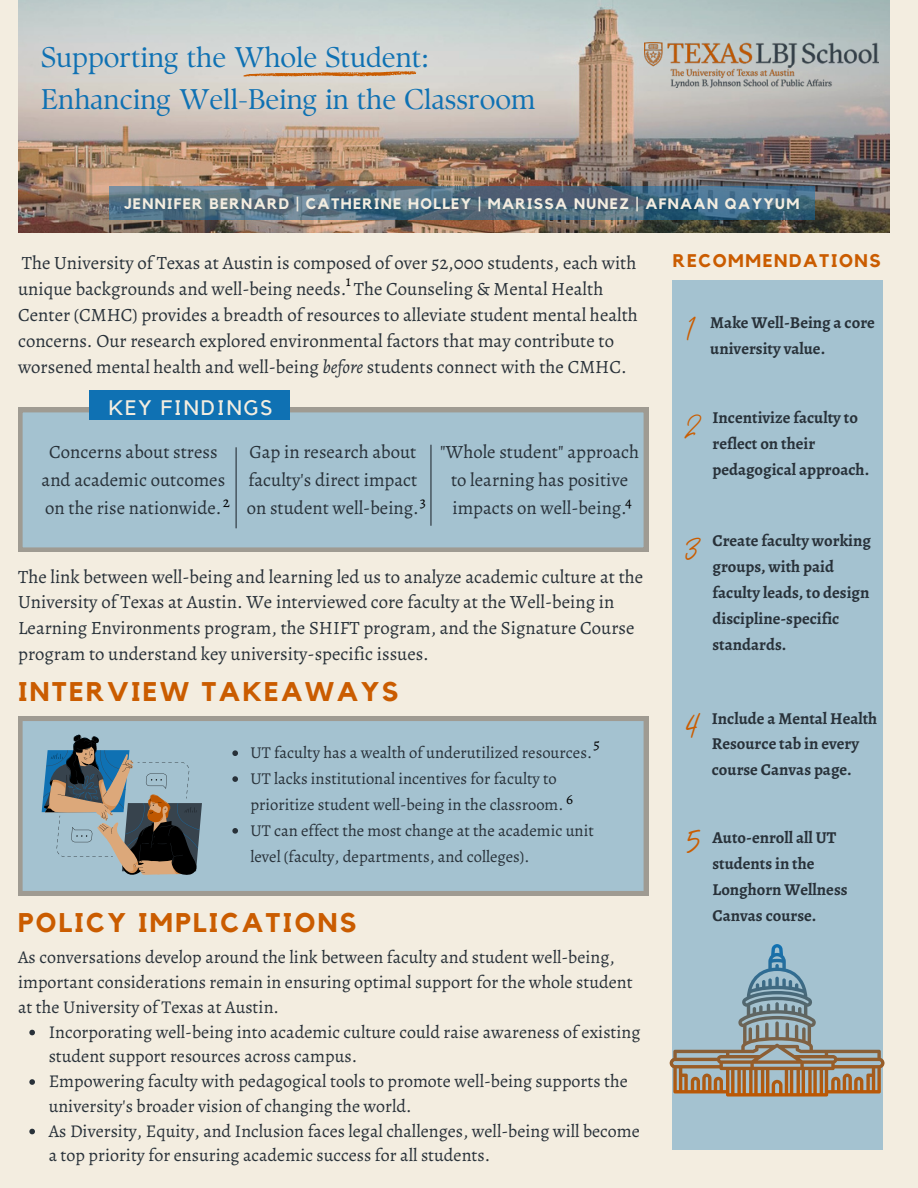
<style>
.page{position:relative;width:918px;height:1188px;background:#f3ede0}
.page>*{position:absolute;margin:0;border:0;box-sizing:border-box;transform-origin:0 0}
.t1{font:32.25px "Sulu script";color:#ca5c00}
.t2{font:28.5px/41.7px "TY Serif D";color:#0f71b3}
.t3{font:700 27px "Kollektif";letter-spacing:.085em;color:#ca5c00}
.t4{font:21px "Kollektif";letter-spacing:.085em;color:#f3ede0}
.t5{font:18.75px/25.8px "Alegreya";color:#283139}
.t6{font:700 18.3px "Kollektif";letter-spacing:.085em;color:#ca5c00}
.t7{font:18px/24.8px "Alegreya";color:#283139}
.t8{font:700 16.65px/25.8px "Alegreya";color:#283139}
.t9{font:16.5px/25.8px "Alegreya";color:#283139}
.t10{font:700 15.15px "Kollektif";letter-spacing:.085em;color:#f3ede0}
.t11{font:15px "Alegreya";color:#000}
.s1{font-style:italic}
</style>
<div class="page">
<img style="left:18px;top:0;width:872px;height:233px">
<img style="left:645px;top:42px;width:234px;height:45px">
<svg style="left:18px;top:717px;width:630px;height:178px;background:#a3bfcb"></svg>
<svg style="left:18px;top:408px;width:630px;height:144px;background:#a3bfcb"></svg>
<div style="left:90px;top:391px;width:200px;height:29px;background:#0f71b3"></div>
<hr style="left:236px;top:447px;width:1px;height:81px;background:#283139">
<hr style="left:430px;top:445px;width:2px;height:81px;background:#283139">
<div style="left:672px;top:280px;width:211px;height:869px;background:#a4c2d0"></div>
<svg style="left:109px;top:186px;width:706px;height:34px;background:#4d6b80"></svg>
<svg style="left:243px;top:61px;width:174px;height:27px;background:#d7cabb"></svg>
<svg style="left:41px;top:734px;width:161px;height:144px;background:#7e8c91"></svg>
<svg style="left:670px;top:944px;width:215px;height:153px"></svg>
<svg style="left:29px;top:1030px;width:6px;height:5px"></svg>
<svg style="left:29px;top:1079px;width:6px;height:6px"></svg>
<svg style="left:29px;top:1129px;width:6px;height:5px"></svg>
<svg style="left:232px;top:750px;width:6px;height:6px"></svg>
<svg style="left:232px;top:776px;width:6px;height:6px"></svg>
<svg style="left:232px;top:828px;width:6px;height:6px"></svg>
<h2 class="t2" style="left:41px;top:37px;width:496px">Supporting the Whole Student:<br>Enhancing Well-Being in the Classroom</h2>
<p class="t10" style="left:124px;top:197px;width:677px">JENNIFER BERNARD | CATHERINE HOLLEY | MARISSA NUNEZ | AFNAAN QAYYUM</p>
<p class="t5" style="left:18px;top:250px;width:621px">The University of Texas at Austin is composed of over 52,000 students, each with unique backgrounds and well-being needs. The Counseling &amp; Mental Health Center (CMHC) provides a breadth of resources to alleviate student mental health concerns. Our research explored environmental factors that may contribute to worsened mental health and well-being <span class="s1">before</span> students connect with the CMHC.</p>
<p class="t11" style="left:346px;top:271px;width:7px">1</p>
<p class="t4" style="left:109px;top:398px;width:166px">KEY FINDINGS</p>
<p class="t5" style="left:42px;top:438px;width:185px;line-height:28.2px;text-align:center">Concerns about stress and academic outcomes on the rise nationwide.</p>
<p class="t5" style="left:247px;top:438px;width:174px;line-height:28.2px">Gap in research about faculty's direct impact on student well-being.</p>
<p class="t5" style="left:440px;top:438px;width:200px;line-height:28.2px;text-align:center">"Whole student" approach to learning has positive impacts on well-being.</p>
<p class="t11" style="left:223px;top:491px;width:9px">2</p>
<p class="t11" style="left:420px;top:491px;width:8px">3</p>
<p class="t11" style="left:625px;top:491px;width:8px">4</p>
<p class="t5" style="left:18px;top:563px;width:627px">The link between well-being and learning led us to analyze academic culture at the University of Texas at Austin. We interviewed core faculty at the Well-being in Learning Environments program, the SHIFT program, and the Signature Course program to understand key university-specific issues.</p>
<h3 class="t3" style="left:18px;top:680px;width:382px">INTERVIEW TAKEAWAYS</h3>
<p class="t11" style="left:593px;top:734px;width:8px">5</p>
<p class="t9" style="left:250px;top:740px;width:345px">UT faculty has a wealth of underutilized resources.<br>UT lacks institutional incentives for faculty to prioritize student well-being in the classroom.<br>UT can effect the most change at the academic unit level (faculty, departments, and colleges).</p>
<p class="t11" style="left:566px;top:789px;width:8px">6</p>
<h3 class="t3" style="left:18px;top:910px;width:340px">POLICY IMPLICATIONS</h3>
<p class="t7" style="left:18px;top:945px;width:616px">As conversations develop around the link between faculty and student well-being, important considerations remain in ensuring optimal support for the whole student at the University of Texas at Austin.</p>
<p class="t7" style="left:49px;top:1019px;width:593px">Incorporating well-being into academic culture could raise awareness of existing student support resources across campus.<br>Empowering faculty with pedagogical tools to promote well-being supports the university's broader vision of changing the world.<br>As Diversity, Equity, and Inclusion faces legal challenges, well-being will become a top priority for ensuring academic success for all students.</p>
<p class="t6" style="left:673px;top:252px;width:209px">RECOMMENDATIONS</p>
<h1 class="t1" style="left:687px;top:307px;width:7px">1</h1>
<p class="t8" style="left:710px;top:310px;width:166px">Make Well-Being a core university value.</p>
<h1 class="t1" style="left:685px;top:403px;width:17px">2</h1>
<p class="t8" style="left:713px;top:404px;width:158px">Incentivize faculty to reflect on their pedagogical approach.</p>
<h1 class="t1" style="left:686px;top:528px;width:13px">3</h1>
<p class="t8" style="left:713px;top:528px;width:160px">Create faculty working groups, with paid faculty leads, to design discipline-specific standards.</p>
<h1 class="t1" style="left:685px;top:704px;width:15px">4</h1>
<p class="t8" style="left:712px;top:705px;width:167px">Include a Mental Health<br>Resource tab in every course Canvas page.</p>
<h1 class="t1" style="left:686px;top:820px;width:15px">5</h1>
<p class="t8" style="left:713px;top:825px;width:137px">Auto-enroll all UT students in the<br>Longhorn Wellness<br>Canvas course.</p>
</div>
